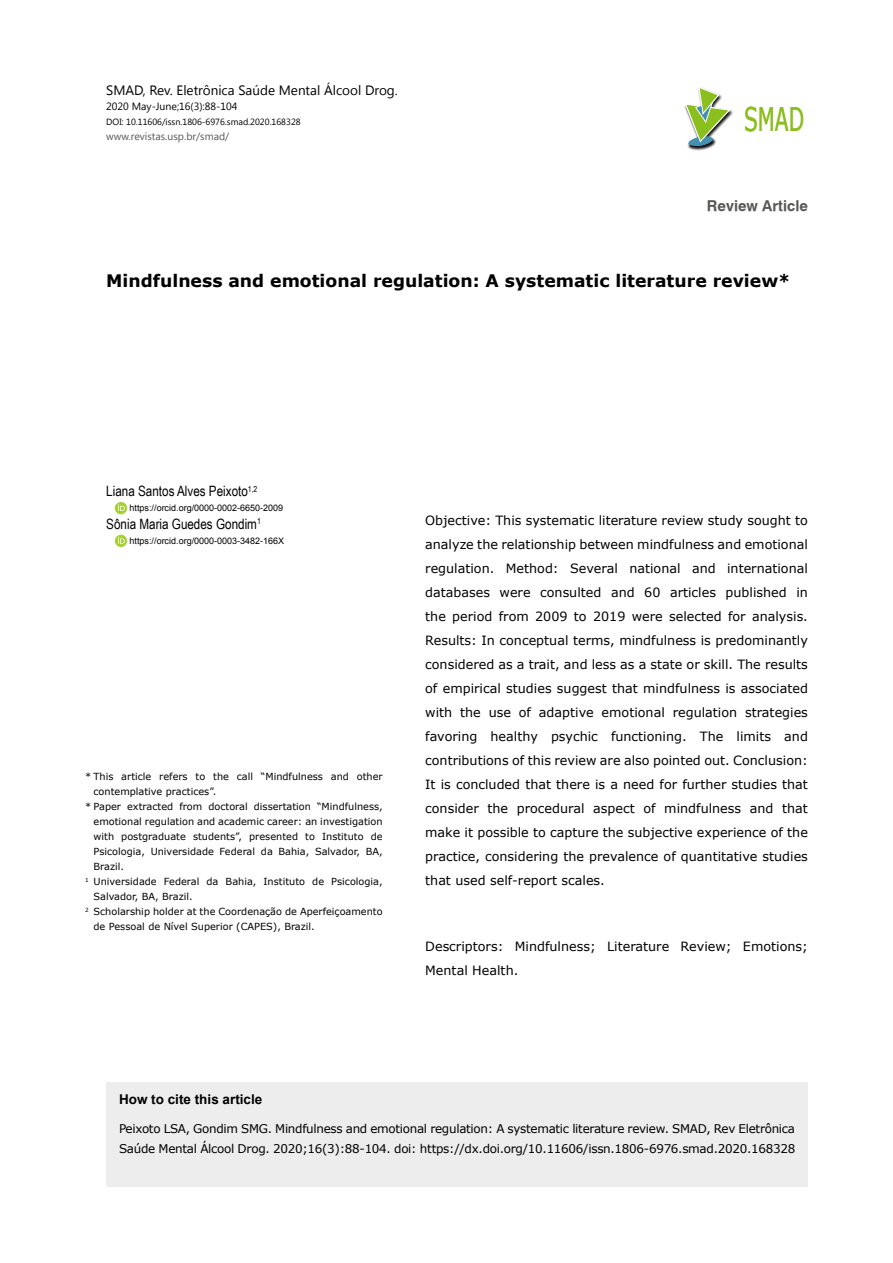
<style>
.page{position:relative;width:893px;height:1263px;background:#fff}
.page>*{position:absolute;margin:0;border:0;box-sizing:border-box;transform-origin:0 0}
.t1{font:32.55px "Verdana";color:#8bbf1d;scale:.62 1}
.t2{font:700 17.25px "Verdana";color:#000}
.t3{font:700 15px "Geneva";color:#575756}
.t4{font:14.25px "Arial Narrow";color:#000}
.t5{font:13.5px "Segoe UI";color:#000}
.t6{font:700 13.5px "Arial";color:#000}
.t7{font:12.75px/24px "Verdana";color:#000;text-align:justify}
.t8{font:12px/20.2px "Verdana";letter-spacing:-.025em;color:#000}
.t9{font:10.5px "Segoe UI";color:#000}
.t10{font:10.5px "Segoe UI";color:#575756}
.t11{font:9.75px "Verdana";color:#000}
.t12{font:9px "Arial";color:#000}
.t13{font:9px "Segoe UI";color:#000}
</style>
<div class="page">
<img style="left:684px;top:106px;width:49px;height:45px">
<svg style="left:685px;top:87px;width:46px;height:60px"></svg>
<div style="left:106px;top:1082px;width:702px;height:104px;background:#ededed"></div>
<div style="left:115px;top:502px;width:12px;height:12px;background:#a6cf38;border-radius:50%"></div>
<svg style="left:118px;top:504px;width:7px;height:7px"></svg>
<div style="left:115px;top:535px;width:12px;height:12px;background:#a6cf38;border-radius:50%"></div>
<svg style="left:118px;top:537px;width:7px;height:7px"></svg>
<p class="t5" style="left:106px;top:81px;width:293px">SMAD, Rev. Eletrônica Saúde Mental Álcool Drog.</p>
<p class="t9" style="left:106px;top:99px;width:133px">2020 May-June;16(3):88-104</p>
<p class="t13" style="left:106px;top:115px;width:196px">DOI: 10.11606/issn.1806-6976.smad.2020.168328</p>
<p class="t10" style="left:106px;top:129px;width:125px">www.revistas.usp.br/smad/</p>
<h1 class="t1" style="left:744px;top:97px;width:99px">SMAD</h1>
<p class="t3" style="left:707px;top:197px;width:103px">Review Article</p>
<h2 class="t2" style="left:106px;top:269px;width:686px">Mindfulness and emotional regulation: A systematic literature review*</h2>
<p class="t4" style="left:106px;top:481px;width:153px">Liana Santos Alves Peixoto<sup>1,2</sup></p>
<p class="t12" style="left:130px;top:502px;width:155px">https://orcid.org/0000-0002-6650-2009</p>
<p class="t4" style="left:106px;top:513px;width:156px">Sônia Maria Guedes Gondim<sup>1</sup></p>
<p class="t12" style="left:130px;top:535px;width:156px">https://orcid.org/0000-0003-3482-166X</p>
<p class="t11" style="left:85px;top:770px;width:299px">* This article refers to the call “Mindfulness and other</p>
<p class="t11" style="left:94px;top:785px;width:124px">contemplative practices”.</p>
<p class="t11" style="left:85px;top:800px;width:299px">* Paper extracted from doctoral dissertation “Mindfulness,</p>
<p class="t11" style="left:94px;top:815px;width:291px">emotional regulation and academic career: an investigation</p>
<p class="t11" style="left:94px;top:830px;width:291px">with postgraduate students”, presented to Instituto de</p>
<p class="t11" style="left:94px;top:845px;width:291px">Psicologia, Universidade Federal da Bahia, Salvador, BA,</p>
<p class="t11" style="left:94px;top:860px;width:32px">Brazil.</p>
<p class="t11" style="left:85px;top:875px;width:299px"><sup>1</sup> Universidade Federal da Bahia, Instituto de Psicologia,</p>
<p class="t11" style="left:94px;top:890px;width:101px">Salvador, BA, Brazil.</p>
<p class="t11" style="left:85px;top:905px;width:299px"><sup>2</sup> Scholarship holder at the Coordenação de Aperfeiçoamento</p>
<p class="t11" style="left:94px;top:920px;width:223px">de Pessoal de Nível Superior (CAPES), Brazil.</p>
<p class="t7" style="left:425px;top:508px;width:384px">Objective: This systematic literature review study sought to analyze the relationship between mindfulness and emotional regulation. Method: Several national and international databases were consulted and 60 articles published in the period from 2009 to 2019 were selected for analysis.<br>Results: In conceptual terms, mindfulness is predominantly considered as a trait, and less as a state or skill. The results of empirical studies suggest that mindfulness is associated with the use of adaptive emotional regulation strategies favoring healthy psychic functioning. The limits and contributions of this review are also pointed out. Conclusion:<br>It is concluded that there is a need for further studies that consider the procedural aspect of mindfulness and that make it possible to capture the subjective experience of the practice, considering the prevalence of quantitative studies that used self-report scales.</p>
<p class="t7" style="left:425px;top:935px;width:384px">Descriptors: Mindfulness; Literature Review; Emotions;<br>Mental Health.</p>
<p class="t6" style="left:119px;top:1091px;width:145px">How to cite this article</p>
<p class="t8" style="left:119px;top:1119px;width:678px">Peixoto LSA, Gondim SMG. Mindfulness and emotional regulation: A systematic literature review. SMAD, Rev Eletrônica<br>Saúde Mental Álcool Drog. 2020;16(3):88-104. doi: https://dx.doi.org/10.11606/issn.1806-6976.smad.2020.168328</p>
</div>
